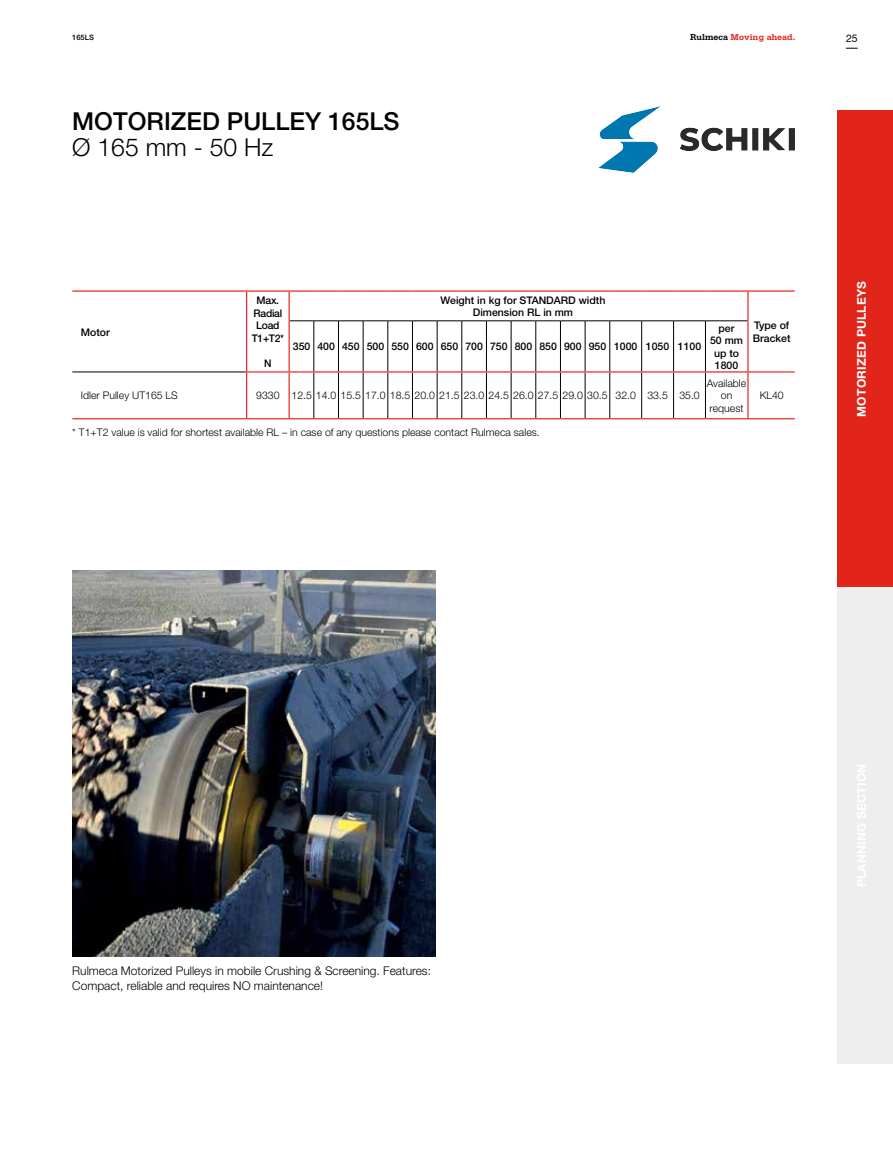
<style>
.page{position:relative;width:893px;height:1149px;background:#fff}
.page>*{position:absolute;margin:0;border:0;box-sizing:border-box;transform-origin:0 0}
.t1{font:500 24.75px "Helvetica Neue";color:#000}
.t2{font:300 24.75px "Helvetica Neue";color:#000}
.t3{font:300 12px/14.4px "Helvetica Neue";color:#000}
.t4{font:700 12px "Helvetica Neue";letter-spacing:.02em;color:#fff}
.t5{font:300 10.5px/12.6px "Helvetica Neue";color:#000;text-align:center}
.t6{font:500 10.5px/12.6px "Helvetica Neue";color:#000;text-align:center}
.t7{font:500 10.5px/12.6px "Helvetica Neue";letter-spacing:-.025em;color:#000;text-align:center}
.t8{font:10.5px "Helvetica Neue";color:#000}
.t9{font:700 9px "Serifa Std";color:#e1251b}
.t10{font:500 7.5px "Helvetica Neue";color:#000}
.s1{color:#000}
</style>
<div class="page">
<svg style="left:846px;top:48px;width:12px;height:1px"></svg>
<div style="left:838px;top:111px;width:55px;height:476px;background:#e1251b"></div>
<div style="left:838px;top:587px;width:55px;height:476px;background:#eee"></div>
<hr style="left:314px;top:321px;width:1px;height:50px;background:#000">
<hr style="left:338px;top:321px;width:1px;height:50px;background:#000">
<hr style="left:363px;top:321px;width:1px;height:50px;background:#000">
<hr style="left:388px;top:321px;width:1px;height:50px;background:#000">
<hr style="left:412px;top:321px;width:1px;height:50px;background:#000">
<hr style="left:437px;top:321px;width:1px;height:50px;background:#000">
<hr style="left:462px;top:321px;width:1px;height:50px;background:#000">
<hr style="left:486px;top:321px;width:1px;height:50px;background:#000">
<hr style="left:511px;top:321px;width:1px;height:50px;background:#000">
<hr style="left:535px;top:321px;width:1px;height:50px;background:#000">
<hr style="left:560px;top:321px;width:1px;height:50px;background:#000">
<svg style="left:290px;top:320px;width:320px;height:1px"></svg>
<hr style="left:585px;top:321px;width:1px;height:50px;background:#000">
<hr style="left:610px;top:320px;width:32px;height:1px;background:#000">
<hr style="left:609px;top:321px;width:1px;height:50px;background:#000">
<hr style="left:642px;top:320px;width:32px;height:1px;background:#000">
<hr style="left:641px;top:321px;width:1px;height:50px;background:#000">
<hr style="left:674px;top:320px;width:31px;height:1px;background:#000">
<hr style="left:673px;top:321px;width:1px;height:50px;background:#000">
<hr style="left:705px;top:320px;width:42px;height:1px;background:#000">
<hr style="left:705px;top:321px;width:1px;height:50px;background:#000">
<hr style="left:72px;top:371px;width:174px;height:1px;background:#000">
<hr style="left:314px;top:372px;width:1px;height:46px;background:#000">
<hr style="left:338px;top:372px;width:1px;height:46px;background:#000">
<hr style="left:363px;top:372px;width:1px;height:46px;background:#000">
<hr style="left:388px;top:372px;width:1px;height:46px;background:#000">
<hr style="left:412px;top:372px;width:1px;height:46px;background:#000">
<hr style="left:437px;top:372px;width:1px;height:46px;background:#000">
<hr style="left:462px;top:372px;width:1px;height:46px;background:#000">
<hr style="left:486px;top:372px;width:1px;height:46px;background:#000">
<hr style="left:511px;top:372px;width:1px;height:46px;background:#000">
<hr style="left:535px;top:372px;width:1px;height:46px;background:#000">
<hr style="left:560px;top:372px;width:1px;height:46px;background:#000">
<hr style="left:585px;top:372px;width:1px;height:46px;background:#000">
<hr style="left:609px;top:372px;width:1px;height:46px;background:#000">
<hr style="left:641px;top:372px;width:1px;height:46px;background:#000">
<hr style="left:673px;top:372px;width:1px;height:46px;background:#000">
<hr style="left:705px;top:372px;width:1px;height:46px;background:#000">
<hr style="left:72px;top:290px;width:175px;height:1px;background:#e1251b">
<hr style="left:247px;top:290px;width:42px;height:1px;background:#e1251b">
<svg style="left:289px;top:290px;width:321px;height:1px"></svg>
<hr style="left:610px;top:290px;width:32px;height:1px;background:#e1251b">
<hr style="left:642px;top:290px;width:32px;height:1px;background:#e1251b">
<hr style="left:674px;top:290px;width:31px;height:1px;background:#e1251b">
<hr style="left:705px;top:290px;width:43px;height:1px;background:#e1251b">
<hr style="left:748px;top:290px;width:47px;height:1px;background:#e1251b">
<hr style="left:246px;top:291px;width:1px;height:30px;background:#e1251b">
<hr style="left:289px;top:291px;width:1px;height:30px;background:#e1251b">
<hr style="left:246px;top:321px;width:1px;height:50px;background:#e1251b">
<hr style="left:289px;top:321px;width:1px;height:50px;background:#e1251b">
<hr style="left:246px;top:372px;width:1px;height:46px;background:#e1251b">
<hr style="left:289px;top:372px;width:1px;height:46px;background:#e1251b">
<hr style="left:747px;top:291px;width:2px;height:30px;background:#e1251b">
<hr style="left:747px;top:321px;width:2px;height:50px;background:#e1251b">
<hr style="left:747px;top:372px;width:2px;height:46px;background:#e1251b">
<hr style="left:72px;top:418px;width:175px;height:1px;background:#e1251b">
<hr style="left:247px;top:418px;width:42px;height:1px;background:#e1251b">
<svg style="left:289px;top:418px;width:321px;height:1px"></svg>
<hr style="left:610px;top:418px;width:32px;height:1px;background:#e1251b">
<hr style="left:642px;top:418px;width:32px;height:1px;background:#e1251b">
<hr style="left:674px;top:418px;width:31px;height:1px;background:#e1251b">
<hr style="left:705px;top:418px;width:43px;height:1px;background:#e1251b">
<hr style="left:748px;top:418px;width:47px;height:1px;background:#e1251b">
<hr style="left:748px;top:371px;width:47px;height:1px;background:#e1251b">
<svg style="left:289px;top:371px;width:321px;height:1px"></svg>
<hr style="left:610px;top:371px;width:32px;height:1px;background:#e1251b">
<hr style="left:642px;top:371px;width:32px;height:1px;background:#e1251b">
<hr style="left:674px;top:371px;width:31px;height:1px;background:#e1251b">
<hr style="left:705px;top:371px;width:43px;height:1px;background:#e1251b">
<hr style="left:246px;top:371px;width:43px;height:1px;background:#e1251b">
<img style="left:72px;top:570px;width:363px;height:386px">
<img style="left:598px;top:106px;width:197px;height:66px">
<p class="t10" style="left:72px;top:33px;width:23px">165LS</p>
<h1 class="t1" style="left:72px;top:106px;width:329px">MOTORIZED PULLEY 165LS</h1>
<h1 class="t2" style="left:72px;top:132px;width:202px">Ø 165 mm - 50 Hz</h1>
<p class="t9" style="left:690px;top:32px;width:107px"><span class="s1">Rulmeca</span> Moving ahead.</p>
<p class="t8" style="left:846px;top:32px;width:13px">25</p>
<p class="t6" style="left:81px;top:325px;width:30px">Motor</p>
<p class="t7" style="left:252px;top:294px;width:34px">Max.<br>Radial<br>Load<br>T1+T2*</p>
<p class="t6" style="left:264px;top:357px;width:9px">N</p>
<p class="t6" style="left:440px;top:293px;width:166px">Weight in kg for STANDARD width<br>Dimension RL in mm</p>
<p class="t6" style="left:293px;top:340px;width:410px">350 400 450 500 550 600 650 700 750 800 850 900 950 1000 1050 1100</p>
<p class="t6" style="left:710px;top:321px;width:34px">per<br>50 mm up to<br>1800</p>
<p class="t6" style="left:753px;top:319px;width:39px;text-align:left">Type of<br>Bracket</p>
<p class="t5" style="left:707px;top:376px;width:41px">Available on request</p>
<p class="t5" style="left:81px;top:389px;width:99px">Idler Pulley UT165 LS</p>
<p class="t5" style="left:256px;top:389px;width:445px">9330 12.5 14.0 15.5 17.0 18.5 20.0 21.5 23.0 24.5 26.0 27.5 29.0 30.5 32.0 33.5 35.0</p>
<p class="t5" style="left:72px;top:425px;width:469px">* T1+T2 value is valid for shortest available RL – in case of any questions please contact Rulmeca sales.</p>
<p class="t5" style="left:760px;top:389px;width:26px">KL40</p>
<p class="t4" style="left:854px;top:416px;width:137px;rotate:-90deg">MOTORIZED PULLEYS</p>
<p class="t3" style="left:72px;top:963px;width:360px">Rulmeca Motorized Pulleys in mobile Crushing &amp; Screening. Features:<br>Compact, reliable and requires NO maintenance!</p>
</div>
